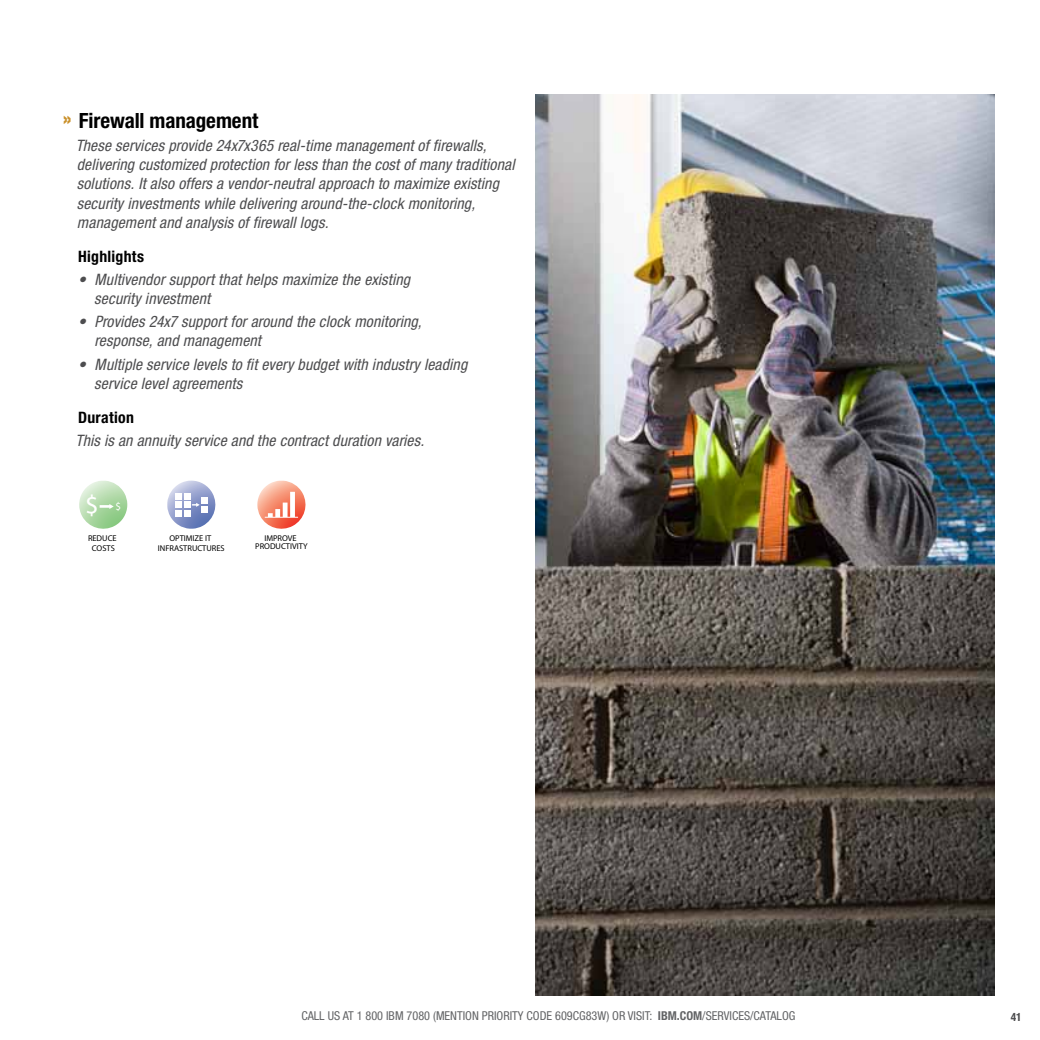
<style>
.page{position:relative;width:1040px;height:1040px;background:#fff}
.page>*{position:absolute;margin:0;border:0;box-sizing:border-box;transform-origin:0 0}
.t1{font:900 condensed 26.6px "Helvetica LT Std";color:#fff}
.t2{font:700 condensed 21px "Helvetica Neue";letter-spacing:-.005em;color:#000}
.t3{font:italic condensed 15.75px/19.2px "Helvetica Neue";letter-spacing:.01em;color:#4d4d4f}
.t4{font:700 condensed 15.75px "Helvetica Neue";letter-spacing:.015em;color:#000}
.t5{font:condensed 12.25px "Helvetica Neue";color:#636466}
.t6{font:700 condensed 11.38px "Helvetica Neue";color:#4d4d4f}
.t7{font:900 condensed 11.03px "Helvetica LT Std";color:#fff}
.t8{font:condensed 8.4px/10.5px "Helvetica";color:#000;text-align:center}
.s1{color:#ca912b}
.s2{font-weight:700}
</style>
<div class="page">
<img style="left:535px;top:94px;width:459px;height:901px">
<svg style="left:79px;top:480px;width:48px;height:49px"></svg>
<svg style="left:167px;top:480px;width:49px;height:48px"></svg>
<svg style="left:257px;top:480px;width:49px;height:49px"></svg>
<hr style="left:283px;top:502px;width:4px;height:15px;background:#fff">
<div style="left:290px;top:492px;width:5px;height:25px;background:#fff"></div>
<hr style="left:265px;top:517px;width:33px;height:1px;background:#fff">
<h2 class="t2" style="left:63px;top:108px;width:197px"><span class="s1">»</span> Firewall management</h2>
<p class="t3" style="left:76px;top:136px;width:440px">These services provide 24x7x365 real-time management of firewalls, delivering customized protection for less than the cost of many traditional solutions. It also offers a vendor-neutral approach to maximize existing security investments while delivering around-the-clock monitoring, management and analysis of firewall logs.</p>
<p class="t4" style="left:78px;top:247px;width:67px">Highlights</p>
<p class="t3" style="left:94px;top:270px;width:317px;text-indent:-16px">• Multivendor support that helps maximize the existing security investment</p>
<p class="t3" style="left:95px;top:312px;width:329px;text-indent:-16px">• Provides 24x7 support for around the clock monitoring, response, and management</p>
<p class="t3" style="left:94px;top:354px;width:374px;text-indent:-16px">• Multiple service levels to fit every budget with industry leading service level agreements</p>
<p class="t4" style="left:78px;top:407px;width:57px">Duration</p>
<p class="t3" style="left:76px;top:430px;width:350px">This is an annuity service and the contract duration varies.</p>
<h1 class="t1" style="left:85px;top:488px;width:15px">$</h1>
<p class="t7" style="left:116px;top:500px;width:7px">$</p>
<p class="t8" style="left:88px;top:532px;width:30px">REDUCE<br>COSTS</p>
<p class="t8" style="left:158px;top:533px;width:68px">OPTIMIZE IT<br>INFRASTRUCTURES</p>
<p class="t8" style="left:255px;top:533px;width:54px;line-height:8.4px">IMPROVE<br>PRODUCTIVITY</p>
<p class="t5" style="left:301px;top:1008px;width:412px">CALL US AT 1 800 IBM 7080 (MENTION PRIORITY CODE 609CG83W) OR VISIT: <span class="s2">IBM.COM</span>/SERV</p>
<p class="t5" style="left:729px;top:1008px;width:38px">ICES/CATALO</p>
<p class="t5" style="left:788px;top:1008px;width:8px">G</p>
<p class="t6" style="left:1010px;top:1010px;width:12px">41</p>
</div>
